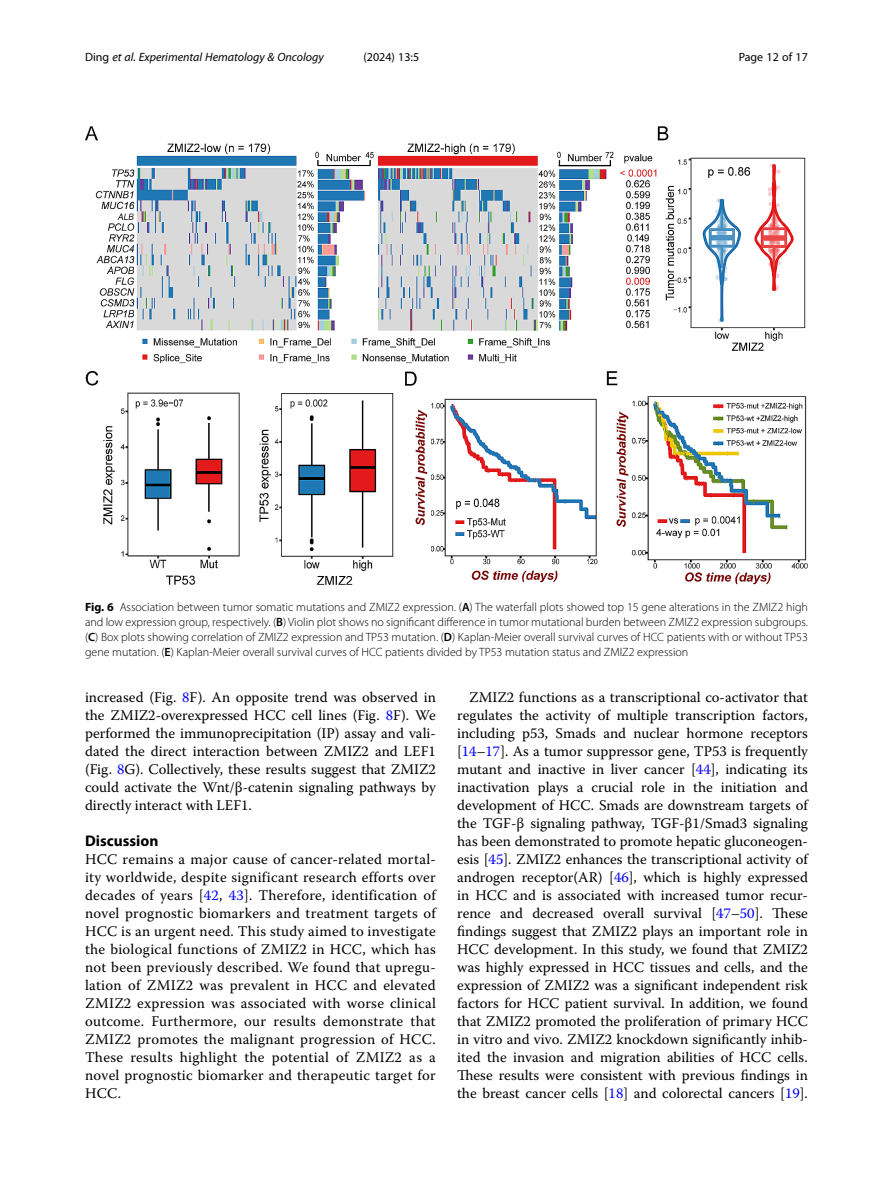
<style>
.page{position:relative;width:893px;height:1191px;background:#fff}
.page>*{position:absolute;margin:0;border:0;box-sizing:border-box;transform-origin:0 0}
.Head_1{font:700 15.45px "Myriad Pro";color:#000}
.Body_Text_Indent{font:14.7px/18px "Warnock Pro";color:#000;text-align:justify}
.Body_Text{font:14.7px/18px "Warnock Pro";letter-spacing:.02em;color:#000;text-align:justify}
.Figure_Caption{font:300 12px/15px "Myriad Pro";color:#000;text-align:justify}
.t1{font:italic 12px "Myriad Pro";color:#000}
.t2{font:12px "Myriad Pro";color:#000}
.s1{font-style:normal}
.s2{font-weight:700}
.s3{font-weight:600}
.s4{color:#00f}
</style>
<div class="page">
<img style="left:85px;top:126px;width:723px;height:458px">
<p class="t1" style="left:85px;top:50px;width:240px"><span class="s1">Ding</span> et al. Experimental Hematology &amp; Oncology</p>
<p class="t2" style="left:364px;top:50px;width:57px">(2024) 13:5</p>
<p class="t2" style="left:739px;top:50px;width:71px">Page 12 of 17</p>
<p class="Figure_Caption" style="left:85px;top:600px;width:724px"><span class="s2">Fig. 6</span> Association between tumor somatic mutations and ZMIZ2 expression. (<span class="s3">A</span>) The waterfall plots showed top 15 gene alterations in the ZMIZ2 high and low expression group, respectively. (<span class="s3">B</span>) Violin plot shows no significant difference in tumor mutational burden between ZMIZ2 expression subgroups. (<span class="s3">C</span>) Box plots showing correlation of ZMIZ2 expression and TP53 mutation. (<span class="s3">D</span>) Kaplan-Meier overall survival curves of HCC patients with or without TP53 gene mutation. (<span class="s3">E</span>) Kaplan-Meier overall survival curves of HCC patients divided by TP53 mutation status and ZMIZ2 expression</p>
<p class="Body_Text_Indent" style="left:85px;top:688px;width:352px">increased (Fig. <span class="s4">8</span>F). An opposite trend was observed in the ZMIZ2-overexpressed HCC cell lines (Fig. <span class="s4">8</span>F). We performed the immunoprecipitation (IP) assay and vali&shy;dated the direct interaction between ZMIZ2 and LEF1 (Fig. <span class="s4">8</span>G). Collectively, these results suggest that ZMIZ2 could activate the Wnt/β-catenin signaling pathways by directly interact with LEF1.</p>
<p class="Head_1" style="left:85px;top:831px;width:75px">Discussion</p>
<p class="Body_Text" style="left:85px;top:850px;width:352px">HCC remains a major cause of cancer-related mortal&shy;ity worldwide, despite significant research efforts over decades of years [<span class="s4">42</span>, <span class="s4">43</span>]. Therefore, identification of novel prognostic biomarkers and treatment targets of HCC is an urgent need. This study aimed to investigate the biological functions of ZMIZ2 in HCC, which has not been previously described. We found that upregu&shy;lation of ZMIZ2 was prevalent in HCC and elevated ZMIZ2 expression was associated with worse clinical outcome. Furthermore, our results demonstrate that ZMIZ2 promotes the malignant progression of HCC.<br>These results highlight the potential of ZMIZ2 as a novel prognostic biomarker and therapeutic target for HCC.</p>
<p class="Body_Text_Indent" style="left:457px;top:688px;width:352px;text-indent:12px">ZMIZ2 functions as a transcriptional co-activator that regulates the activity of multiple transcription factors, including p53, Smads and nuclear hormone receptors [<span class="s4">14</span>–<span class="s4">17</span>]. As a tumor suppressor gene, TP53 is frequently mutant and inactive in liver cancer [<span class="s4">44</span>], indicating its inactivation plays a crucial role in the initiation and development of HCC. Smads are downstream targets of the TGF-β signaling pathway, TGF-β1/Smad3 signaling has been demonstrated to promote hepatic gluconeogen&shy;esis [<span class="s4">45</span>]. ZMIZ2 enhances the transcriptional activity of androgen receptor(AR) [<span class="s4">46</span>], which is highly expressed in HCC and is associated with increased tumor recur&shy;rence and decreased overall survival [<span class="s4">47</span>–<span class="s4">50</span>]. These findings suggest that ZMIZ2 plays an important role in HCC development. In this study, we found that ZMIZ2 was highly expressed in HCC tissues and cells, and the expression of ZMIZ2 was a significant independent risk factors for HCC patient survival. In addition, we found that ZMIZ2 promoted the proliferation of primary HCC in vitro and vivo. ZMIZ2 knockdown significantly inhib&shy;ited the invasion and migration abilities of HCC cells.<br>These results were consistent with previous findings in the breast cancer cells [<span class="s4">18</span>] and colorectal cancers [<span class="s4">19</span>].</p>
</div>
